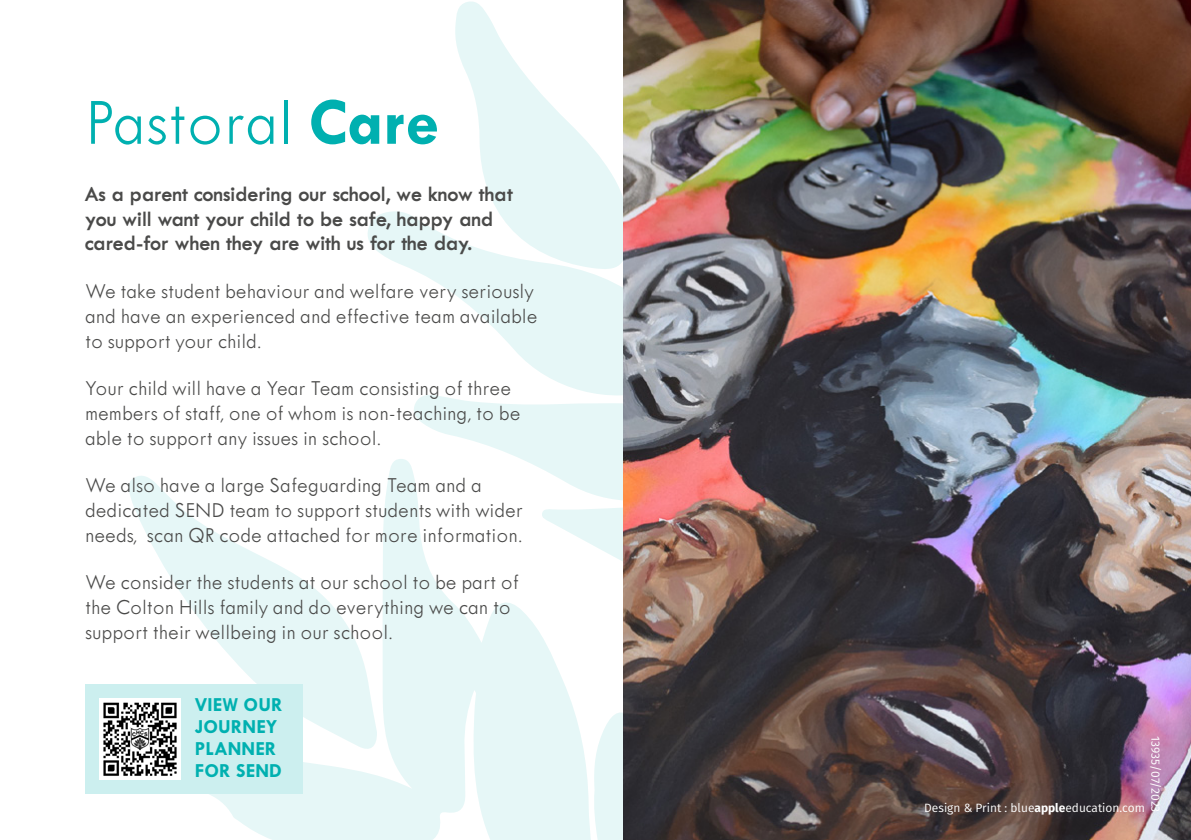
<style>
.page{position:relative;width:1191px;height:840px;background:#fff}
.page>*{position:absolute;margin:0;border:0;box-sizing:border-box;transform-origin:0 0}
.t1{font:300 68px "Tw Cen MT Std";color:#00b0b0}
.t2{font:300 22px/24.8px "Tw Cen MT Std";color:#4a4a49}
.t3{font:600 22px/24.8px "Tw Cen MT Std";color:#4a4a49}
.t4{font:700 20px/22px "Tw Cen MT Std";color:#00b0b0}
.t5{font:12px "Fira Sans";color:#fff}
.s1{font-weight:700}
</style>
<div class="page">
<svg style="left:127px;top:459px;width:497px;height:380px;fill:#e6f7f7"></svg>
<svg style="left:127px;top:472px;width:250px;height:280px"></svg>
<svg style="left:368px;top:211px;width:256px;height:183px;fill:#e6f7f7"></svg>
<svg style="left:593px;top:707px;width:31px;height:132px"></svg>
<svg style="left:454px;top:0;width:170px;height:272px;fill:#e6f7f7"></svg>
<svg style="left:412px;top:394px;width:212px;height:107px"></svg>
<img style="left:624px;top:0;width:567px;height:839px">
<div style="left:85px;top:683px;width:217px;height:110px;background:#ccefef"></div>
<img style="left:99px;top:698px;width:82px;height:81px">
<h1 class="t1" style="left:85px;top:86px;width:355px">Pastoral <span class="s1">Care</span></h1>
<p class="t3" style="left:85px;top:181px;width:429px">As a parent considering our school, we know that you will want your child to be safe, happy and cared-for when they are with us for the day.</p>
<p class="t2" style="left:85px;top:278px;width:454px">We take student behaviour and welfare very seriously and have an experienced and effective team available to support your child.</p>
<p class="t2" style="left:85px;top:375px;width:437px">Your child will have a Year Team consisting of three members of staff, one of whom is non-teaching, to be able to support any issues in school.</p>
<p class="t2" style="left:85px;top:472px;width:439px">We also have a large Safeguarding Team and a dedicated SEND team to support students with wider needs, scan QR code attached for more information.</p>
<p class="t2" style="left:85px;top:569px;width:435px">We consider the students at our school to be part of the Colton Hills family and do everything we can to support their wellbeing in our school.</p>
<p class="t4" style="left:195px;top:693px;width:89px">VIEW OUR<br>JOURNEY<br>PLANNER<br>FOR SEND</p>
<p class="t5" style="left:1164px;top:735px;width:78px;rotate:90deg">13935/07/2023</p>
<p class="t5" style="left:924px;top:798px;width:222px">Design &amp; Print : blue<span class="s1">apple</span>education.com</p>
</div>
